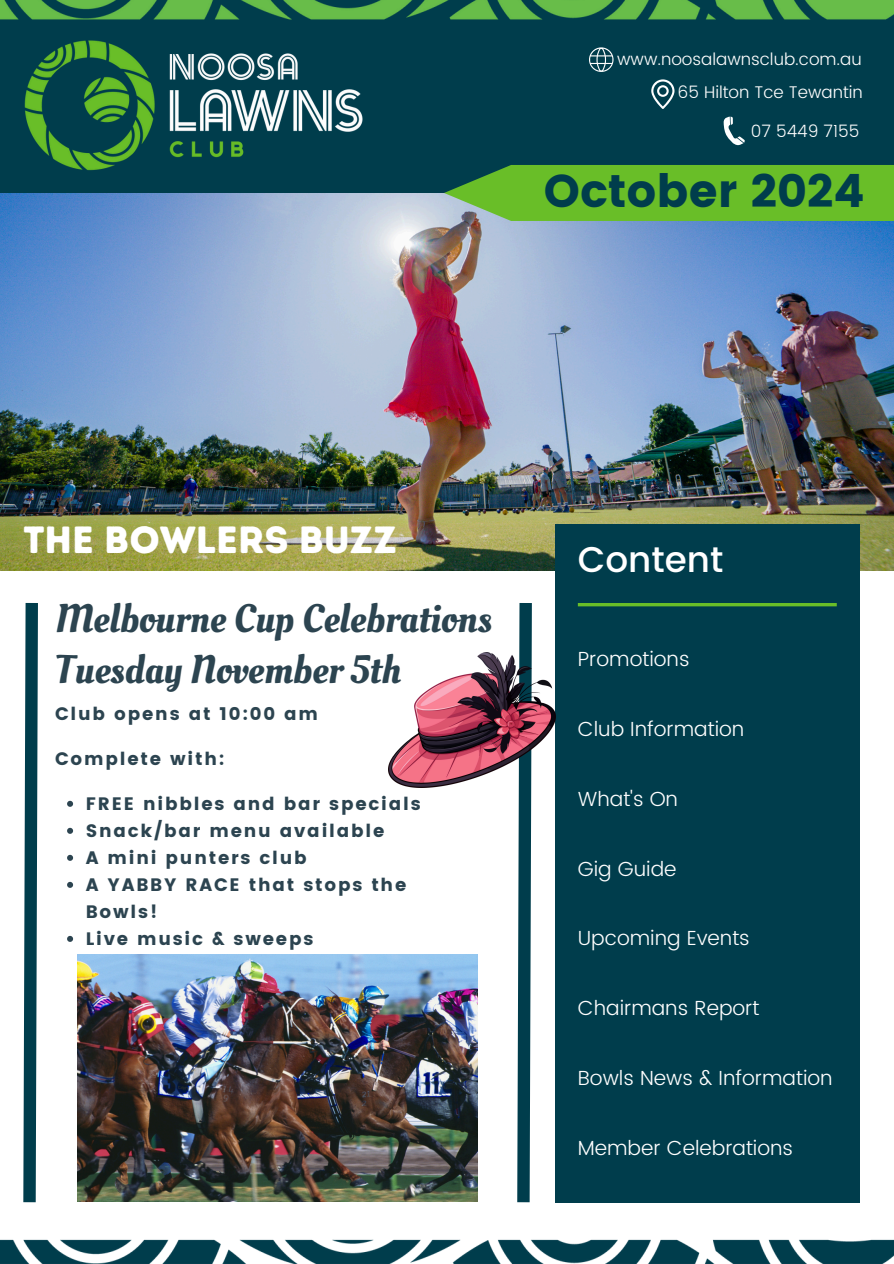
<style>
.page{position:relative;width:894px;height:1264px;background:#fff}
.page>*{position:absolute;margin:0;border:0;box-sizing:border-box;transform-origin:0 0}
.t1{font:45.9px "Poppins";color:#003d4c}
.t2{font:39.75px/50.7px "Oleo Script";color:#2c4450}
.t3{font:37.95px "Intro Rust Base";color:#fff}
.t4{font:500 35.7px "Poppins";color:#fff}
.t5{font:300 20.4px "Poppins";color:#fff}
.t6{font:18px/27px "Poppins";letter-spacing:.1em;color:#2c4450}
.t7{font:300 16.95px "Poppins";color:#fff}
</style>
<div class="page">
<img style="left:0;top:193px;width:893px;height:377px">
<div style="left:0;top:0;width:893px;height:193px;background:#003d4c"></div>
<svg style="left:589px;top:47px;width:24px;height:25px"></svg>
<svg style="left:723px;top:116px;width:21px;height:30px"></svg>
<svg style="left:651px;top:79px;width:23px;height:30px"></svg>
<svg style="left:444px;top:165px;width:449px;height:56px;background:#67b82f"></svg>
<img style="left:414px;top:0;width:479px;height:20px">
<img style="left:0;top:0;width:414px;height:235px">
<div style="left:555px;top:524px;width:304px;height:678px;background:#003d4c"></div>
<hr style="left:577px;top:603px;width:259px;height:3px;background:#69be28">
<svg style="left:23px;top:602px;width:15px;height:601px;background:#2c5f6b"></svg>
<svg style="left:517px;top:603px;width:15px;height:600px;background:#2c5e6b"></svg>
<img style="left:0;top:1239px;width:893px;height:24px">
<img style="left:78px;top:954px;width:399px;height:247px">
<img style="left:388px;top:652px;width:167px;height:135px">
<svg style="left:67px;top:800px;width:6px;height:6px"></svg>
<svg style="left:67px;top:827px;width:6px;height:6px"></svg>
<svg style="left:67px;top:854px;width:6px;height:6px"></svg>
<svg style="left:67px;top:881px;width:6px;height:6px"></svg>
<svg style="left:67px;top:935px;width:6px;height:6px"></svg>
<h5 class="t7" style="left:617px;top:49px;width:246px">www.noosalawnsclub.com.au</h5>
<h5 class="t7" style="left:677px;top:82px;width:186px">65 Hilton Tce Tewantin</h5>
<h5 class="t7" style="left:750px;top:121px;width:110px">07 5449 7155</h5>
<h5 class="t1" style="left:543px;top:164px;width:322px">October 2024</h5>
<h5 class="t3" style="left:23px;top:516px;width:375px">THE BOWLERS BUZZ</h5>
<h3 class="t2" style="left:55px;top:594px;width:438px">Melbourne Cup Celebrations<br>Tuesday November 5th</h3>
<p class="t6" style="left:55px;top:700px;width:264px">Club opens at 10:00 am</p>
<h6 class="t6" style="left:55px;top:745px;width:171px">Complete with:</h6>
<h6 class="t6" style="left:86px;top:790px;width:336px">FREE nibbles and bar specials</h6>
<p class="t6" style="left:86px;top:817px;width:300px">Snack/bar menu available</p>
<p class="t6" style="left:86px;top:844px;width:222px">A mini punters club</p>
<p class="t6" style="left:86px;top:871px;width:322px">A YABBY RACE that stops the<br>Bowls!</p>
<p class="t6" style="left:86px;top:925px;width:229px">Live music &amp; sweeps</p>
<h5 class="t4" style="left:577px;top:539px;width:147px">Content</h5>
<p class="t5" style="left:577px;top:647px;width:113px">Promotions</p>
<p class="t5" style="left:577px;top:717px;width:168px">Club Information</p>
<p class="t5" style="left:577px;top:786px;width:102px">What's On</p>
<h1 class="t5" style="left:577px;top:856px;width:100px">Gig Guide</h1>
<h2 class="t5" style="left:577px;top:926px;width:173px">Upcoming Events</h2>
<h4 class="t5" style="left:577px;top:996px;width:183px">Chairmans Report</h4>
<h5 class="t5" style="left:577px;top:1065px;width:256px">Bowls News &amp; Information</h5>
<h5 class="t5" style="left:577px;top:1135px;width:217px">Member Celebrations</h5>
</div>
